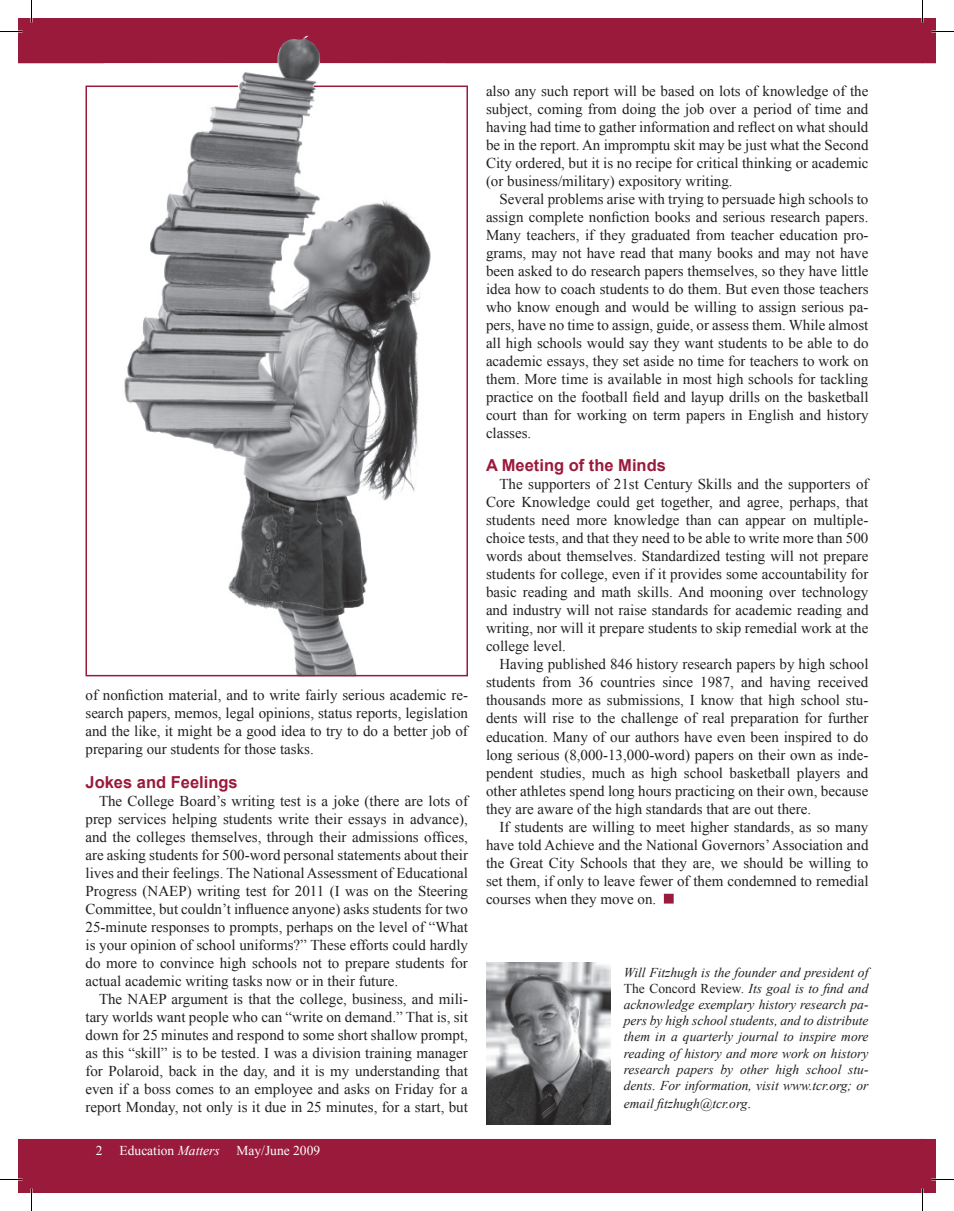
<style>
.page{position:relative;width:954px;height:1211px;background:#fff}
.page>*{position:absolute;margin:0;border:0;box-sizing:border-box;transform-origin:0 0}
.t1{font:700 16.5px "Arial";color:#9a1a3b}
.t2{font:15px/18px "Times New Roman";color:#231f20;text-align:justify}
.t3{font:italic 13.5px/16.2px "Times New Roman";color:#231f20;text-align:justify}
.t4{font:13.5px "Times New Roman";color:#fff}
.s1{font-style:italic}
.s2{font-style:normal}
.s3{font-style:normal;font-size:15px}
</style>
<div class="page">
<div style="left:18px;top:1139px;width:902px;height:53px;background:#9a1a3b"></div>
<div style="left:665px;top:894px;width:8px;height:8px;background:#9a1a3b"></div>
<div style="left:664px;top:893px;width:10px;height:10px;border:2px solid #9a1a3b"></div>
<img style="left:104px;top:63px;width:342px;height:22px">
<img style="left:486px;top:962px;width:124px;height:162px">
<svg style="left:85px;top:85px;width:383px;height:592px"></svg>
<hr style="left:0;top:1178px;width:22px;height:2px;background:#fff">
<svg style="left:0;top:1179px;width:22px;height:1px"></svg>
<svg style="left:31px;top:1188px;width:1px;height:22px"></svg>
<svg style="left:0;top:0;width:954px;height:63px"></svg>
<svg style="left:920px;top:1138px;width:34px;height:72px"></svg>
<p class="t2" style="left:86px;top:686px;width:384px">of nonfiction material, and to write fairly serious academic re&shy;search papers, memos, legal opinions, status reports, legislation and the like, it might be a good idea to try to do a better job of preparing our students for those tasks.</p>
<p class="t1" style="left:86px;top:771px;width:154px">Jokes and Feelings</p>
<p class="t2" style="left:86px;top:791px;width:384px;text-indent:14px">The College Board’s writing test is a joke (there are lots of prep services helping students write their essays in advance), and the colleges themselves, through their admissions offices, are asking students for 500-word personal statements about their lives and their feelings. The National Assessment of Educational Progress (NAEP) writing test for 2011 (I was on the Steering Committee, but couldn’t influence anyone) asks students for two 25-minute responses to prompts, perhaps on the level of “What is your opinion of school uniforms?” These efforts could hardly do more to convince high schools not to prepare students for actual academic writing tasks now or in their future.</p>
<p class="t2" style="left:86px;top:989px;width:384px;text-indent:14px">The NAEP argument is that the college, business, and mili&shy;tary worlds want people who can “write on demand.” That is, sit down for 25 minutes and respond to some short shallow prompt, as this “skill” is to be tested. I was a division training manager for Polaroid, back in the day, and it is my understanding that even if a boss comes to an employee and asks on Friday for a report Monday, not only is it due in 25 minutes, for a start, but</p>
<p class="t4" style="left:120px;top:1141px;width:202px">Education <span class="s1">Matters</span> May/June 2009</p>
<p class="t2" style="left:486px;top:82px;width:384px">also any such report will be based on lots of knowledge of the subject, coming from doing the job over a period of time and having had time to gather information and reflect on what should be in the report. An impromptu skit may be just what the Second City ordered, but it is no recipe for critical thinking or academic (or business/military) expository writing.</p>
<p class="t2" style="left:486px;top:190px;width:384px;text-indent:14px">Several problems arise with trying to persuade high schools to assign complete nonfiction books and serious research papers.<br>Many teachers, if they graduated from teacher education pro&shy;grams, may not have read that many books and may not have been asked to do research papers themselves, so they have little idea how to coach students to do them. But even those teachers who know enough and would be willing to assign serious pa&shy;pers, have no time to assign, guide, or assess them. While almost all high schools would say they want students to be able to do academic essays, they set aside no time for teachers to work on them. More time is available in most high schools for tackling practice on the football field and layup drills on the basketball court than for working on term papers in English and history classes.</p>
<p class="t1" style="left:486px;top:455px;width:181px">A Meeting of the Minds</p>
<p class="t2" style="left:486px;top:475px;width:384px;text-indent:14px">The supporters of 21st Century Skills and the supporters of Core Knowledge could get together, and agree, perhaps, that students need more knowledge than can appear on multiple&shy;choice tests, and that they need to be able to write more than 500 words about themselves. Standardized testing will not prepare students for college, even if it provides some accountability for basic reading and math skills. And mooning over technology and industry will not raise standards for academic reading and writing, nor will it prepare students to skip remedial work at the college level.</p>
<p class="t2" style="left:486px;top:655px;width:384px;text-indent:14px">Having published 846 history research papers by high school students from 36 countries since 1987, and having received thousands more as submissions, I know that high school stu&shy;dents will rise to the challenge of real preparation for further education. Many of our authors have even been inspired to do long serious (8,000-13,000-word) papers on their own as inde&shy;pendent studies, much as high school basketball players and other athletes spend long hours practicing on their own, because they are aware of the high standards that are out there.</p>
<p class="t2" style="left:486px;top:817px;width:384px;text-indent:14px">If students are willing to meet higher standards, as so many have told Achieve and the National Governors’ Association and the Great City Schools that they are, we should be willing to set them, if only to leave fewer of them condemned to remedial courses when they move on.</p>
<p class="t3" style="left:624px;top:963px;width:246px">Will Fitzhugh is the founder and president of <span class="s2">The Concord Review.</span> Its goal is to find and acknowledge exemplary history research pa&shy;pers by high school students, and to distribute them in a quarterly journal to inspire more reading of history and more work on history research papers by other high school stu&shy;dents. For information, visit www.tcr.org; or</p>
<p class="t3" style="left:624px;top:1095px;width:129px">email fitzhugh@tcr.org<span class="s3">.</span></p>
</div>
